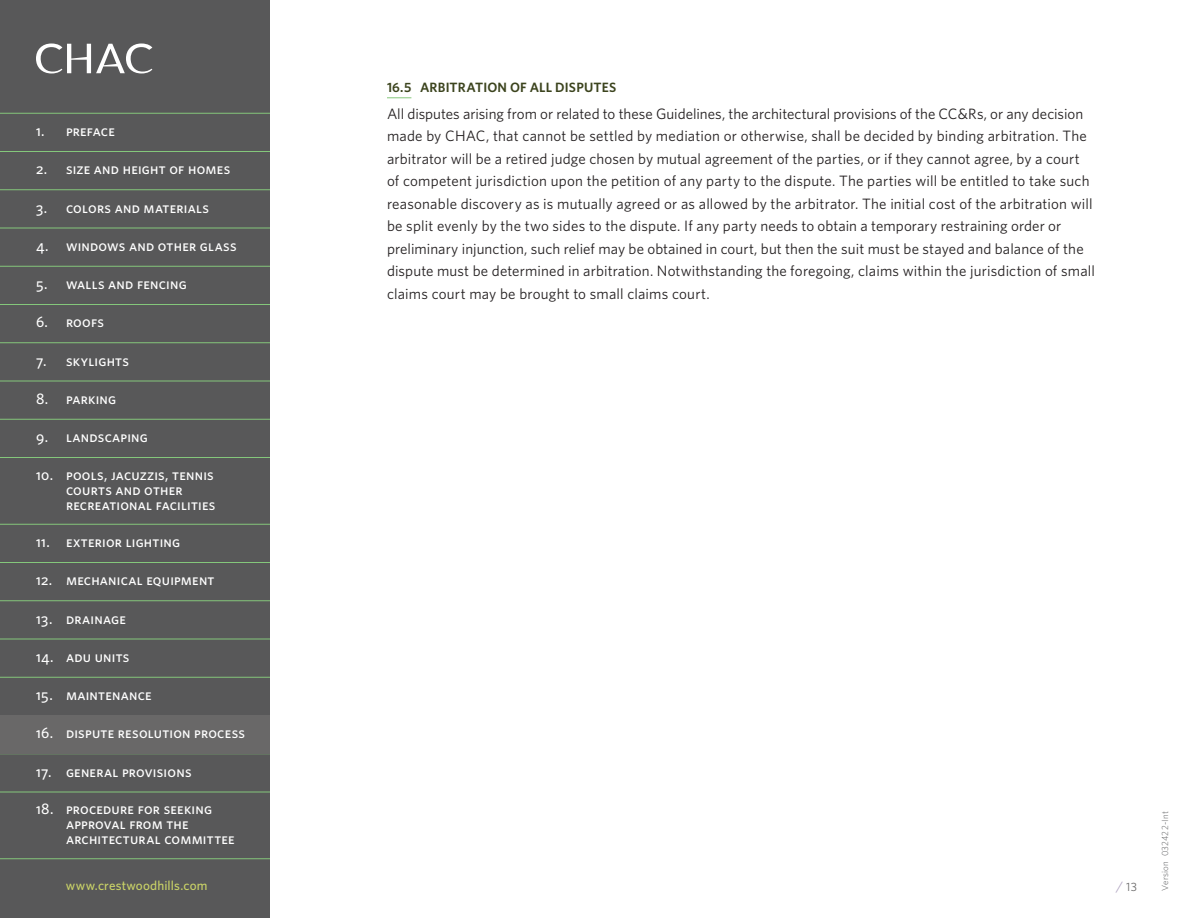
<style>
.page{position:relative;width:1188px;height:918px;background:#fff}
.page>*{position:absolute;margin:0;border:0;box-sizing:border-box;transform-origin:0 0}
.body{font:15px/22.5px "Whitney";letter-spacing:.01em;color:#231f20}
.menu{font:15px/15px "Whitney Medium SC";letter-spacing:.015em;color:#fff}
.subhead_CAPS{font:600 13.5px "Whitney";letter-spacing:.01em;color:#3c441e}
.t1{font:500 13.2px "Whitney";letter-spacing:.01em;color:#cad367}
.t2{font:12px "Whitney";color:#696868}
.t3{font:300 9px "Whitney";letter-spacing:.025em;color:#58595b}
.s1{font-size:13.5px;color:#b1a5c1}
</style>
<div class="page">
<div style="left:0;top:0;width:270px;height:918px;background:#585859"></div>
<hr style="left:0;top:113px;width:270px;height:1px;background:#84c77b">
<hr style="left:0;top:151px;width:270px;height:1px;background:#84c77b">
<hr style="left:0;top:189px;width:270px;height:1px;background:#84c77b">
<hr style="left:0;top:228px;width:270px;height:1px;background:#84c77b">
<hr style="left:0;top:266px;width:270px;height:1px;background:#84c77b">
<hr style="left:0;top:304px;width:270px;height:1px;background:#84c77b">
<hr style="left:0;top:342px;width:270px;height:1px;background:#84c77b">
<hr style="left:0;top:381px;width:270px;height:1px;background:#84c77b">
<hr style="left:0;top:419px;width:270px;height:1px;background:#84c77b">
<hr style="left:0;top:457px;width:270px;height:1px;background:#84c77b">
<hr style="left:0;top:524px;width:270px;height:1px;background:#84c77b">
<hr style="left:0;top:562px;width:270px;height:1px;background:#84c77b">
<hr style="left:0;top:600px;width:270px;height:1px;background:#84c77b">
<hr style="left:0;top:639px;width:270px;height:1px;background:#84c77b">
<hr style="left:0;top:677px;width:270px;height:1px;background:#84c77b">
<hr style="left:0;top:715px;width:270px;height:1px;background:#84c77b">
<hr style="left:0;top:792px;width:270px;height:1px;background:#84c77b">
<hr style="left:0;top:858px;width:270px;height:1px;background:#84c77b">
<svg style="left:36px;top:43px;width:116px;height:30px"></svg>
<div style="left:0;top:716px;width:270px;height:38px;background:#696868"></div>
<svg style="left:387px;top:97px;width:24px;height:1px"></svg>
<p class="menu" style="left:36px;top:123px;width:81px">1. preface</p>
<p class="menu" style="left:36px;top:161px;width:196px">2. size and height of homes</p>
<p class="menu" style="left:36px;top:200px;width:174px">3. colors and materials</p>
<p class="menu" style="left:36px;top:238px;width:202px">4. windows and other glass</p>
<p class="menu" style="left:36px;top:276px;width:152px">5. walls and fencing</p>
<p class="menu" style="left:36px;top:314px;width:70px">6. roofs</p>
<p class="menu" style="left:36px;top:353px;width:95px">7. skylights</p>
<p class="menu" style="left:36px;top:391px;width:82px">8. parking</p>
<p class="menu" style="left:36px;top:429px;width:113px">9. landscaping</p>
<p class="menu" style="left:66px;top:467px;width:151px;text-indent:-30px">10. pools, jacuzzis, tennis courts and other recreational facilities</p>
<p class="menu" style="left:36px;top:534px;width:146px">11. exterior lighting</p>
<p class="menu" style="left:36px;top:572px;width:180px">12. mechanical equipment</p>
<p class="menu" style="left:36px;top:611px;width:91px">13. drainage</p>
<p class="menu" style="left:36px;top:649px;width:95px">14. adu units</p>
<p class="menu" style="left:36px;top:687px;width:117px">15. maintenance</p>
<p class="menu" style="left:36px;top:725px;width:211px">16. dispute resolution process</p>
<p class="menu" style="left:36px;top:764px;width:157px">17. general provisions</p>
<p class="menu" style="left:66px;top:801px;width:170px;text-indent:-30px">18. procedure for seeking approval from the architectural committee</p>
<p class="t1" style="left:66px;top:878px;width:143px">www.crestwoodhills.com</p>
<p class="subhead_CAPS" style="left:387px;top:79px;width:231px">16.5 ARBITRATION OF ALL DISPUTES</p>
<p class="body" style="left:387px;top:102px;width:709px">All disputes arising from or related to these Guidelines, the architectural provisions of the CC&amp;Rs, or any decision made by CHAC, that cannot be settled by mediation or otherwise, shall be decided by binding arbitration. The arbitrator will be a retired judge chosen by mutual agreement of the parties, or if they cannot agree, by a court of competent jurisdiction upon the petition of any party to the dispute. The parties will be entitled to take such reasonable discovery as is mutually agreed or as allowed by the arbitrator. The initial cost of the arbitration will be split evenly by the two sides to the dispute. If any party needs to obtain a temporary restraining order or preliminary injunction, such relief may be obtained in court, but then the suit must be stayed and balance of the dispute must be determined in arbitration. Notwithstanding the foregoing, claims within the jurisdiction of small claims court may be brought to small claims court.</p>
<p class="t2" style="left:1116px;top:879px;width:22px"><span class="s1">/</span> 13</p>
<p class="t3" style="left:1160px;top:891px;width:81px;rotate:-90deg">Version 032422-Int</p>
</div>
